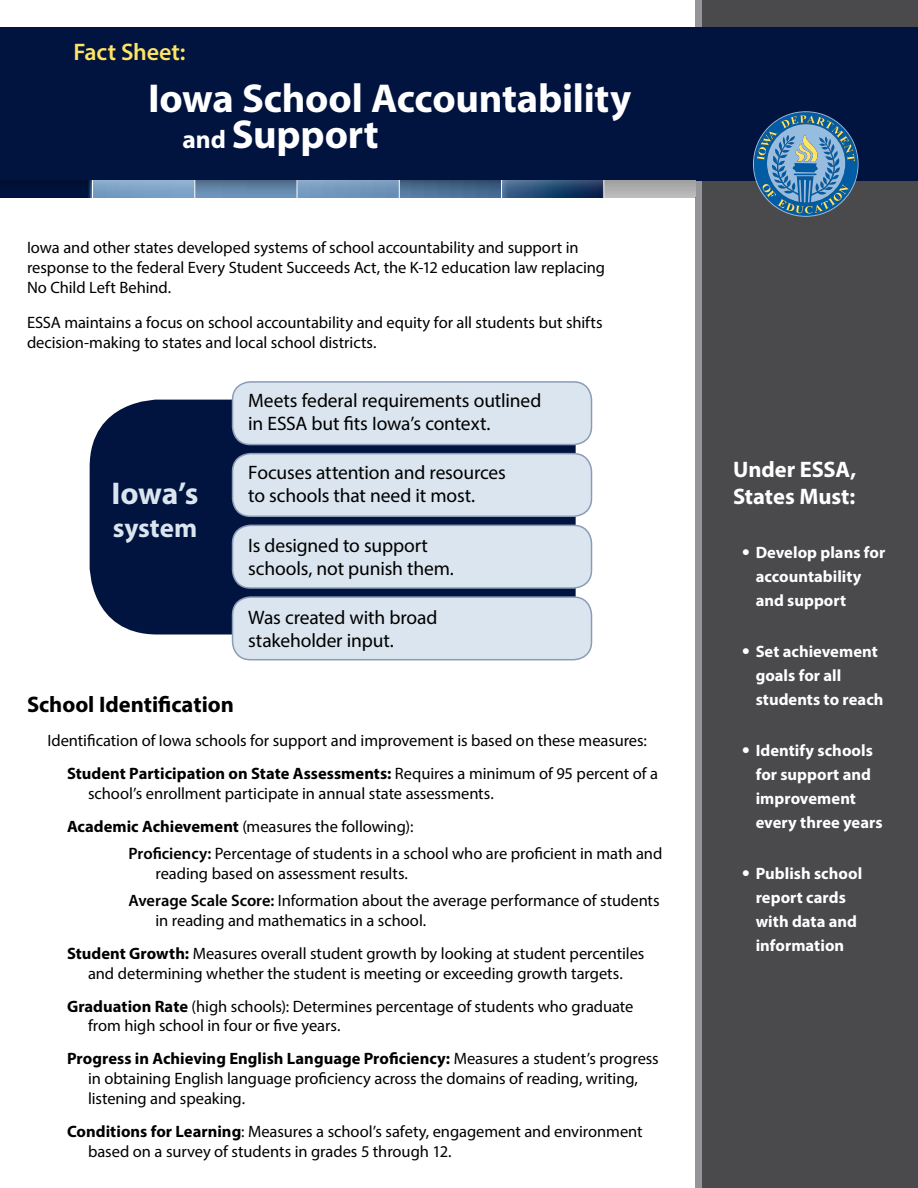
<style>
.page{position:relative;width:918px;height:1188px;background:#fff}
.page>*{position:absolute;margin:0;border:0;box-sizing:border-box;transform-origin:0 0}
.t1{font:700 40.5px "Myriad Pro";letter-spacing:-.005em;color:#fff}
.t2{font:700 31.5px "Myriad Pro";color:#dae5ef}
.t3{font:700 27px "Myriad Pro";letter-spacing:-.005em;color:#dae5ef}
.t4{font:600 24px "Myriad Pro";letter-spacing:-.005em;color:#fee364}
.t5{font:700 22.5px/27px "Myriad Pro";letter-spacing:-.005em;color:#fff}
.t6{font:700 22.5px "Myriad Pro";color:#000}
.t7{font:19.5px/23.4px "Myriad Pro";letter-spacing:-.01em;color:#000}
.t8{font:16.5px/19.8px "Myriad Pro";letter-spacing:-.005em;color:#000}
.t9{font:700 16.5px/24px "Myriad Pro";color:#fff}
.s1{font-size:25.5px}
.s2{font-weight:700}
.s3{font-weight:600}
.s4{font-size:22.5px}
</style>
<div class="page">
<svg style="left:90px;top:400px;width:486px;height:235px;background:#0c1f48"></svg>
<div style="left:233px;top:597px;width:359px;height:63px;background:#dae5ef;border-radius:18px"></div>
<div style="left:232px;top:596px;width:360px;height:64px;border:2px solid #8c9bb7;border-radius:18px"></div>
<div style="left:233px;top:525px;width:359px;height:63px;background:#dae5ef;border-radius:18px"></div>
<div style="left:232px;top:525px;width:360px;height:64px;border:2px solid #8c9bb7;border-radius:18px"></div>
<div style="left:233px;top:454px;width:359px;height:62px;background:#dae5ef;border-radius:18px"></div>
<div style="left:232px;top:453px;width:360px;height:64px;border:2px solid #8c9bb7;border-radius:18px"></div>
<div style="left:233px;top:382px;width:359px;height:63px;background:#dae5ef;border-radius:18px"></div>
<div style="left:232px;top:381px;width:360px;height:64px;border:2px solid #8c9bb7;border-radius:18px"></div>
<div style="left:695px;top:0;width:223px;height:1188px;background:#4a4a4d"></div>
<div style="left:695px;top:0;width:7px;height:1188px;background:#939598"></div>
<div style="left:0;top:27px;width:918px;height:153px;background:#00143f"></div>
<svg style="left:400px;top:180px;width:101px;height:17px;background:#45668a"></svg>
<svg style="left:196px;top:180px;width:101px;height:17px;background:#6082a5"></svg>
<div style="left:0;top:180px;width:93px;height:17px;background:#00113a"></div>
<div style="left:604px;top:180px;width:91px;height:17px;background:linear-gradient(to right,#aeaeae,#aeaeae)"></div>
<div style="left:93px;top:180px;width:102px;height:17px;background:linear-gradient(to right,#7ca1c5,#85a8cc)"></div>
<div style="left:297px;top:180px;width:102px;height:17px;background:linear-gradient(to right,#7da1c5,#6f93b8)"></div>
<svg style="left:502px;top:180px;width:102px;height:17px;background:#2b4d75"></svg>
<svg style="left:92px;top:180px;width:1px;height:17px"></svg>
<svg style="left:195px;top:180px;width:1px;height:17px"></svg>
<svg style="left:297px;top:180px;width:1px;height:17px"></svg>
<svg style="left:399px;top:180px;width:1px;height:17px"></svg>
<svg style="left:604px;top:180px;width:1px;height:17px"></svg>
<svg style="left:753px;top:111px;width:106px;height:106px"></svg>
<p class="t4" style="left:73px;top:37px;width:114px">Fact Sheet:</p>
<p class="t1" style="left:148px;top:72px;width:485px">Iowa School Accountability</p>
<p class="t1" style="left:183px;top:108px;width:197px"><span class="s1">and</span> Support</p>
<p class="t8" style="left:27px;top:238px;width:580px">Iowa and other states developed systems of school accountability and support in response to the federal Every Student Succeeds Act, the K-12 education law replacing<br>No Child Left Behind.</p>
<p class="t8" style="left:27px;top:312px;width:577px">ESSA maintains a focus on school accountability and equity for all students but shifts decision-making to states and local school districts.</p>
<p class="t2" style="left:112px;top:473px;width:88px">Iowa’s</p>
<p class="t3" style="left:113px;top:510px;width:86px">system</p>
<p class="t7" style="left:248px;top:388px;width:295px">Meets federal requirements outlined in ESSA but fits Iowa’s context.</p>
<p class="t7" style="left:248px;top:461px;width:259px">Focuses attention and resources to schools that need it most.</p>
<p class="t7" style="left:248px;top:533px;width:207px">Is designed to support schools, not punish them.</p>
<p class="t7" style="left:248px;top:605px;width:191px">Was created with broad stakeholder input.</p>
<p class="t6" style="left:27px;top:690px;width:208px">School Identification</p>
<p class="t8" style="left:48px;top:731px;width:601px">Identification of Iowa schools for support and improvement is based on these measures:</p>
<p class="t8" style="left:88px;top:764px;width:572px;text-indent:-21px"><span class="s2">Student Participation on State Assessments:</span> Requires a minimum of 95 percent of a school’s enrollment participate in annual state assessments.</p>
<p class="t8" style="left:67px;top:816px;width:348px"><span class="s2">Academic Achievement</span> (measures the following):</p>
<p class="t8" style="left:156px;top:843px;width:508px;text-indent:-27px"><span class="s3">Proficiency:</span> Percentage of students in a school who are proficient in math and reading based on assessment results.</p>
<p class="t8" style="left:156px;top:890px;width:506px;text-indent:-27px"><span class="s3">Average Scale Score:</span> Information about the average performance of students in reading and mathematics in a school.</p>
<p class="t8" style="left:67px;top:943px;width:579px;text-align:center"><span class="s2">Student Growth:</span> Measures overall student growth by looking at student percentiles and determining whether the student is meeting or exceeding growth targets.</p>
<p class="t8" style="left:88px;top:996px;width:547px;text-indent:-21px"><span class="s2">Graduation Rate</span> (high schools): Determines percentage of students who graduate from high school in four or five years.</p>
<p class="t8" style="left:88px;top:1049px;width:572px;text-indent:-21px"><span class="s2">Progress in Achieving English Language Proficiency:</span> Measures a student’s progress in obtaining English language proficiency across the domains of reading, writing, listening and speaking.</p>
<p class="t8" style="left:88px;top:1121px;width:556px;text-indent:-21px"><span class="s2">Conditions for Learning</span>: Measures a school’s safety, engagement and environment based on a survey of students in grades 5 through 12.</p>
<p class="t5" style="left:733px;top:455px;width:125px">Under ESSA,<br>States Must:</p>
<p class="t9" style="left:756px;top:540px;width:131px;text-indent:-14px"><span class="s4">•</span> Develop plans for accountability and support</p>
<p class="t9" style="left:756px;top:639px;width:129px;text-indent:-14px"><span class="s4">•</span> Set achievement goals for all students to reach</p>
<p class="t9" style="left:756px;top:738px;width:128px;text-indent:-14px"><span class="s4">•</span> Identify schools for support and improvement every three years</p>
<p class="t9" style="left:742px;top:861px;width:122px;text-align:center"><span class="s4">•</span> Publish school report cards with data and information</p>
</div>
